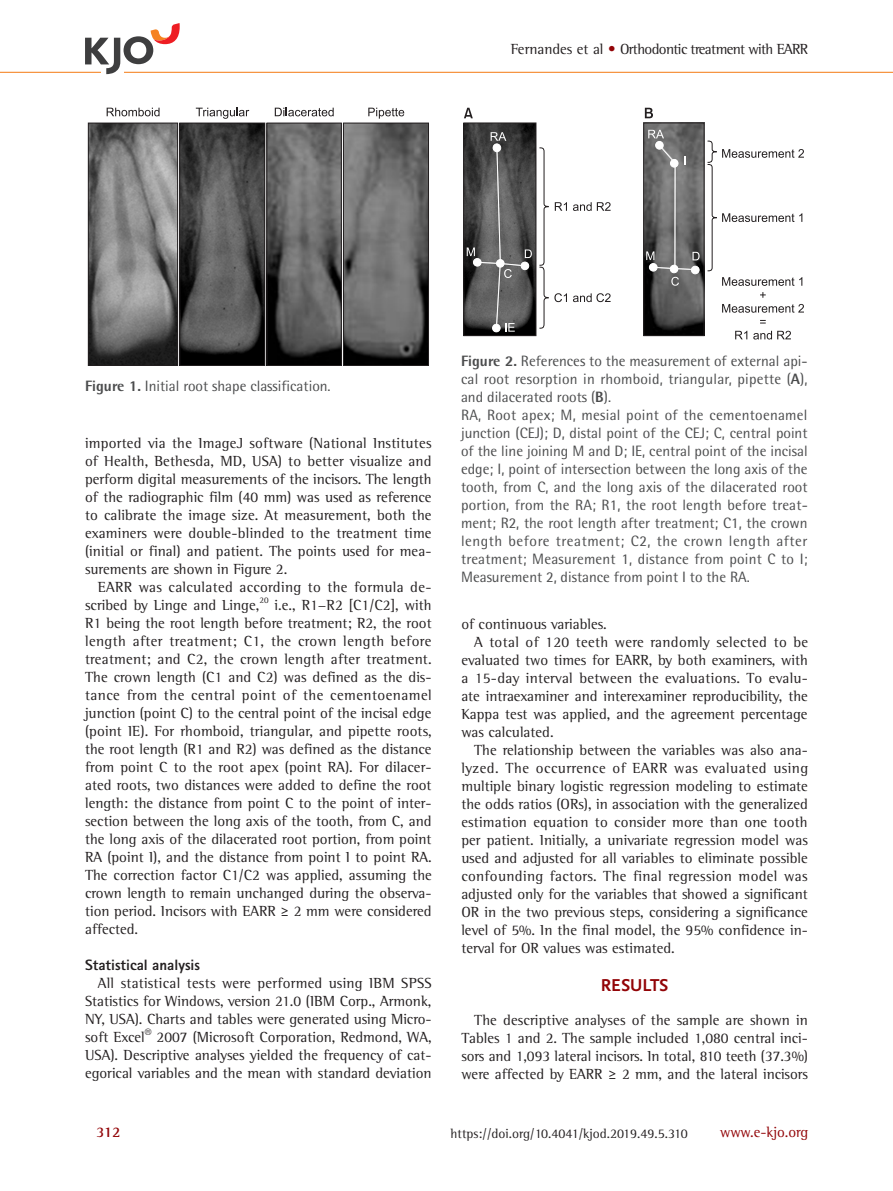
<style>
.page{position:relative;width:893px;height:1191px;background:#fff}
.page>*{position:absolute;margin:0;border:0;box-sizing:border-box;transform-origin:0 0}
.t1{font:700 18px "Nexus Sans";color:#920407}
.t2{font:15px/18px "Rotis Semi Serif Std";color:#231f20;text-align:justify}
.t3{font:15px/18px "Rotis Semi Sans Std";color:#4b4c4d}
.t4{font:15px/18px "Rotis Semi Serif Std";letter-spacing:.02em;color:#231f20}
.t5{font:15px "Rotis Semi Serif Std";letter-spacing:.025em;color:#231f20}
.t6{font:15px "Rotis Semi Serif Std";letter-spacing:-.04em;color:#231f20}
.t7{font:15px "Rotis Semi Serif Std";letter-spacing:.03em;color:#231f20}
.t8{font:800 15px "Rotis Sans Serif Std";color:#231f20}
.t9{font:15px "Rotis Semi Serif Std";color:#920407}
.t10{font:700 15px "Rotis Semi Serif Std";color:#920407}
.t11{font:13.5px "Rotis Semi Serif Std";color:#231f20}
.t12{font:8.7px "Rotis Semi Serif Std";color:#231f20}
.t13{font:8.7px "Dotum";color:#231f20}
.s1{color:#920407}
.s2{font-weight:800}
</style>
<div class="page">
<hr style="left:0;top:72px;width:893px;height:1px;background:#f58220">
<svg style="left:85px;top:23px;width:95px;height:51px"></svg>
<svg style="left:107px;top:108px;width:53px;height:8px"></svg>
<svg style="left:88px;top:122px;width:341px;height:244px;background:#616161"></svg>
<svg style="left:196px;top:108px;width:53px;height:11px"></svg>
<svg style="left:275px;top:108px;width:59px;height:8px"></svg>
<svg style="left:368px;top:108px;width:36px;height:11px"></svg>
<svg style="left:463px;top:122px;width:242px;height:214px"></svg>
<svg style="left:467px;top:130px;width:337px;height:209px"></svg>
<svg style="left:464px;top:108px;width:9px;height:10px"></svg>
<svg style="left:645px;top:108px;width:8px;height:10px"></svg>
<p class="t6" style="left:511px;top:40px;width:299px">Fernandes et al <span class="s1">•</span> Orthodontic treatment with EARR</p>
<p class="t3" style="left:85px;top:377px;width:247px"><span class="s2">Figure 1.</span> Initial root shape classification.</p>
<p class="t2" style="left:85px;top:434px;width:348px">imported via the ImageJ software (National Institutes of Health, Bethesda, MD, USA) to better visualize and perform digital measurements of the incisors. The length of the radiographic film (40 mm) was used as reference to calibrate the image size. At measurement, both the examiners were double-blinded to the treatment time (initial or final) and patient. The points used for mea&shy;surements are shown in Figure 2.</p>
<p class="t4" style="left:85px;top:578px;width:348px;text-indent:13px">EARR was calculated according to the formula de&shy;scribed by Linge and Linge,</p>
<p class="t12" style="left:259px;top:595px;width:11px">20</p>
<p class="t2" style="left:85px;top:596px;width:348px;text-indent:189px">i.e., R1−R2 [C1/C2], with R1 being the root length before treatment; R2, the root length after treatment; C1, the crown length before treatment; and C2, the crown length after treatment.<br>The crown length (C1 and C2) was defined as the dis&shy;tance from the central point of the cementoenamel junction (point C) to the central point of the incisal edge (point IE). For rhomboid, triangular, and pipette roots, the root length (R1 and R2) was defined as the distance from point C to the root apex (point RA). For dilacer&shy;ated roots, two distances were added to define the root length: the distance from point C to the point of inter&shy;section between the long axis of the tooth, from C, and the long axis of the dilacerated root portion, from point RA (point I), and the distance from point I to point RA.<br>The correction factor C1/C2 was applied, assuming the crown length to remain unchanged during the observa&shy;tion period. Incisors with EARR ≥ 2 mm were considered affected.</p>
<p class="t8" style="left:85px;top:955px;width:116px">Statistical analysis</p>
<p class="t2" style="left:85px;top:974px;width:348px;text-indent:13px">All statistical tests were performed using IBM SPSS Statistics for Windows, version 21.0 (IBM Corp., Armonk, NY, USA). Charts and tables were generated using Micro&shy;soft Excel</p>
<p class="t13" style="left:145px;top:1027px;width:8px">®</p>
<p class="t2" style="left:85px;top:1028px;width:348px;text-indent:72px">2007 (Microsoft Corporation, Redmond, WA, USA). Descriptive analyses yielded the frequency of cat&shy;egorical variables and the mean with standard deviation</p>
<p class="t3" style="left:461px;top:351px;width:348px"><span class="s2">Figure 2.</span> References to the measurement of external api&shy;cal root resorption in rhomboid, triangular, pipette (<span class="s2">A</span>), and dilacerated roots (<span class="s2">B</span>).<br>RA, Root apex; M, mesial point of the cementoenamel junction (CEJ); D, distal point of the CEJ; C, central point of the line joining M and D; IE, central point of the incisal edge; I, point of intersection between the long axis of the tooth, from C, and the long axis of the dilacerated root portion, from the RA; R1, the root length before treat&shy;ment; R2, the root length after treatment; C1, the crown length before treatment; C2, the crown length after treatment; Measurement 1, distance from point C to I; Measurement 2, distance from point I to the RA.</p>
<p class="t2" style="left:461px;top:614px;width:147px">of continuous variables.</p>
<p class="t4" style="left:474px;top:632px;width:336px">A total of 120 teeth were randomly selected to be</p>
<p class="t2" style="left:461px;top:650px;width:348px">evaluated two times for EARR, by both examiners, with</p>
<p class="t4" style="left:461px;top:668px;width:348px">a 15-day interval between the evaluations. To evalu-</p>
<p class="t2" style="left:461px;top:686px;width:348px">ate intraexaminer and interexaminer reproducibility, the</p>
<p class="t2" style="left:461px;top:704px;width:348px">Kappa test was applied, and the agreement percentage</p>
<p class="t2" style="left:461px;top:722px;width:94px">was calculated.</p>
<p class="t2" style="left:474px;top:740px;width:335px">The relationship between the variables was also ana-</p>
<p class="t7" style="left:461px;top:759px;width:348px">lyzed. The occurrence of EARR was evaluated using</p>
<p class="t2" style="left:461px;top:776px;width:348px">multiple binary logistic regression modeling to estimate</p>
<p class="t2" style="left:461px;top:794px;width:348px">the odds ratios (ORs), in association with the generalized</p>
<p class="t2" style="left:461px;top:812px;width:348px">estimation equation to consider more than one tooth</p>
<p class="t2" style="left:461px;top:830px;width:348px">per patient. Initially, a univariate regression model was</p>
<p class="t2" style="left:461px;top:848px;width:348px">used and adjusted for all variables to eliminate possible</p>
<p class="t5" style="left:461px;top:867px;width:348px">confounding factors. The final regression model was</p>
<p class="t2" style="left:461px;top:884px;width:348px">adjusted only for the variables that showed a significant</p>
<p class="t2" style="left:461px;top:902px;width:348px">OR in the two previous steps, considering a significance</p>
<p class="t2" style="left:461px;top:920px;width:348px">level of 5%. In the final model, the 95% confidence in-</p>
<p class="t2" style="left:461px;top:938px;width:215px">terval for OR values was estimated.</p>
<p class="t1" style="left:601px;top:973px;width:69px">RESULTS</p>
<p class="t2" style="left:461px;top:1010px;width:348px;text-indent:13px">The descriptive analyses of the sample are shown in Tables 1 and 2. The sample included 1,080 central inci&shy;sors and 1,093 lateral incisors. In total, 810 teeth (37.3%) were affected by EARR ≥ 2 mm, and the lateral incisors</p>
<p class="t10" style="left:96px;top:1122px;width:26px">312</p>
<p class="t11" style="left:451px;top:1125px;width:239px">https://doi.org/10.4041/kjod.2019.49.5.310</p>
<p class="t9" style="left:720px;top:1122px;width:90px">www.e-kjo.org</p>
</div>
